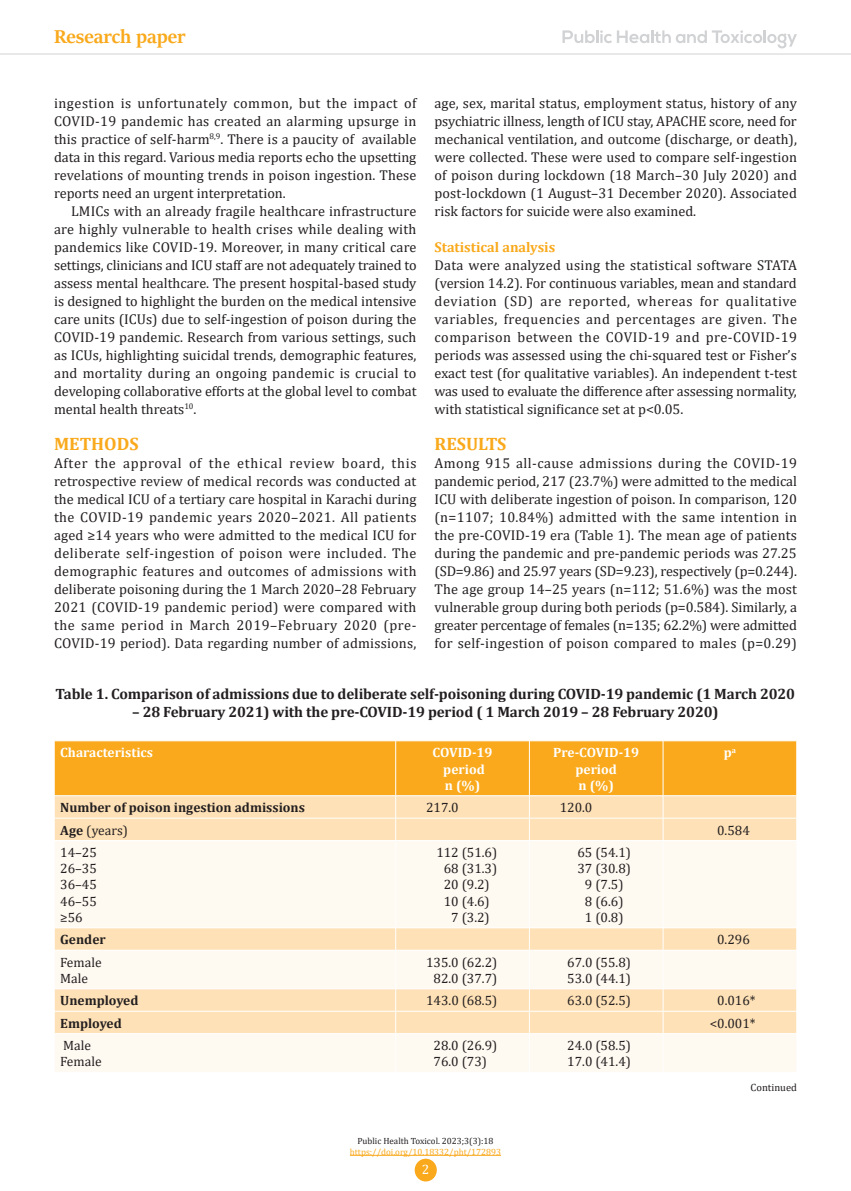
<style>
.page{position:relative;width:851px;height:1191px;background:#fff}
.page>*{position:absolute;margin:0;border:0;box-sizing:border-box;transform-origin:0 0}
.t1{font:700 21px "Sitka Banner";color:#f9a91b}
.t2{font:700 18px "Cambria";color:#f9a91b}
.t3{font:700 15px "Cambria";letter-spacing:-.01em;color:#231f20}
.t4{font:14.25px/18px "Cambria";color:#231f20;text-align:justify}
.t5{font:700 14.25px "Cambria";color:#f9a91b}
.t6{font:13.5px/16.2px "Cambria";color:#231f20}
.t7{font:700 13.5px/16.2px "Cambria";color:#fff;text-align:center}
.t8{font:700 13.5px "Cambria";color:#231f20}
.t9{font:13.5px "Cambria";color:#fff}
.t10{font:10.5px "Cambria";color:#231f20}
.t11{font:9px "Cambria";color:#f9a91b}
.t12{font:9px "Cambria";color:#231f20}
.s1{font-weight:700}
</style>
<div class="page">
<div style="left:414px;top:1158px;width:23px;height:23px;background:#f9a91b;border-radius:50%"></div>
<hr style="left:350px;top:1155px;width:151px;height:1px;background:#f9a91b">
<hr style="left:0;top:54px;width:850px;height:1px;background:#d1d2d4">
<svg style="left:562px;top:30px;width:234px;height:18px"></svg>
<svg style="left:55px;top:841px;width:741px;height:231px;fill:#fef9f1"></svg>
<hr style="left:395px;top:840px;width:1px;height:87px;background:#fff">
<hr style="left:529px;top:840px;width:1px;height:87px;background:#fff">
<hr style="left:662px;top:840px;width:1px;height:87px;background:#fff">
<svg style="left:395px;top:928px;width:1px;height:22px"></svg>
<svg style="left:529px;top:928px;width:1px;height:22px"></svg>
<svg style="left:662px;top:928px;width:1px;height:22px"></svg>
<hr style="left:395px;top:950px;width:1px;height:38px;background:#fff">
<hr style="left:529px;top:950px;width:1px;height:38px;background:#fff">
<hr style="left:662px;top:950px;width:1px;height:38px;background:#fff">
<hr style="left:54px;top:1011px;width:341px;height:1px;background:#fff">
<hr style="left:395px;top:1011px;width:134px;height:1px;background:#fff">
<svg style="left:395px;top:989px;width:1px;height:44px"></svg>
<hr style="left:529px;top:1011px;width:134px;height:1px;background:#fff">
<svg style="left:529px;top:989px;width:1px;height:44px"></svg>
<hr style="left:663px;top:1011px;width:133px;height:1px;background:#fff">
<svg style="left:662px;top:989px;width:1px;height:44px"></svg>
<hr style="left:395px;top:1033px;width:1px;height:39px;background:#fff">
<hr style="left:529px;top:1033px;width:1px;height:39px;background:#fff">
<hr style="left:662px;top:1033px;width:1px;height:39px;background:#fff">
<svg style="left:54px;top:741px;width:743px;height:99px;background:#fbc364"></svg>
<hr style="left:54px;top:927px;width:341px;height:1px;background:#fff">
<svg style="left:54px;top:928px;width:1px;height:22px"></svg>
<hr style="left:395px;top:927px;width:134px;height:1px;background:#fff">
<hr style="left:529px;top:927px;width:134px;height:1px;background:#fff">
<hr style="left:663px;top:927px;width:133px;height:1px;background:#fff">
<svg style="left:796px;top:928px;width:1px;height:22px"></svg>
<hr style="left:54px;top:950px;width:341px;height:1px;background:#fff">
<hr style="left:395px;top:950px;width:134px;height:1px;background:#fff">
<hr style="left:529px;top:950px;width:134px;height:1px;background:#fff">
<hr style="left:663px;top:950px;width:133px;height:1px;background:#fff">
<hr style="left:54px;top:988px;width:341px;height:1px;background:#fff">
<hr style="left:395px;top:988px;width:134px;height:1px;background:#fff">
<hr style="left:529px;top:988px;width:134px;height:1px;background:#fff">
<hr style="left:663px;top:988px;width:133px;height:1px;background:#fff">
<svg style="left:54px;top:989px;width:1px;height:44px"></svg>
<svg style="left:796px;top:989px;width:1px;height:44px"></svg>
<hr style="left:54px;top:1033px;width:341px;height:1px;background:#fff">
<hr style="left:395px;top:1033px;width:134px;height:1px;background:#fff">
<hr style="left:529px;top:1033px;width:134px;height:1px;background:#fff">
<hr style="left:663px;top:1033px;width:133px;height:1px;background:#fff">
<h1 class="t1" style="left:54px;top:22px;width:133px">Research paper</h1>
<p class="t4" style="left:434px;top:94px;width:364px">age, sex, marital status, employment status, history of any psychiatric illness, length of ICU stay, APACHE score, need for mechanical ventilation, and outcome (discharge, or death), were collected. These were used to compare self-ingestion of poison during lockdown (18 March–30 July 2020) and post-lockdown (1 August–31 December 2020). Associated risk factors for suicide were also examined.</p>
<p class="t5" style="left:434px;top:237px;width:122px">Statistical analysis</p>
<p class="t4" style="left:434px;top:256px;width:364px">Data were analyzed using the statistical software STATA (version 14.2). For continuous variables, mean and standard deviation (SD) are reported, whereas for qualitative variables, frequencies and percentages are given. The comparison between the COVID-19 and pre-COVID-19 periods was assessed using the chi-squared test or Fisher’s exact test (for qualitative variables). An independent t-test was used to evaluate the difference after assessing normality, with statistical significance set at p&lt;0.05.</p>
<p class="t2" style="left:434px;top:431px;width:73px">RESULTS</p>
<p class="t4" style="left:434px;top:454px;width:364px">Among 915 all-cause admissions during the COVID-19 pandemic period, 217 (23.7%) were admitted to the medical ICU with deliberate ingestion of poison. In comparison, 120 (n=1107; 10.84%) admitted with the same intention in the pre-COVID-19 era (Table 1). The mean age of patients during the pandemic and pre-pandemic periods was 27.25 (SD=9.86) and 25.97 years (SD=9.23), respectively (p=0.244).<br>The age group 14–25 years (n=112; 51.6%) was the most vulnerable group during both periods (p=0.584). Similarly, a greater percentage of females (n=135; 62.2%) were admitted for self-ingestion of poison compared to males (p=0.29)</p>
<p class="t3" style="left:56px;top:683px;width:741px">Table 1. Comparison of admissions due to deliberate self-poisoning during COVID-19 pandemic (1 March 2020</p>
<p class="t3" style="left:132px;top:701px;width:588px">– 28 February 2021) with the pre-COVID-19 period ( 1 March 2019 – 28 February 2020)</p>
<p class="t7" style="left:60px;top:744px;width:94px">Characteristics</p>
<p class="t7" style="left:432px;top:744px;width:61px">COVID-19 period<br>n (%)</p>
<p class="t7" style="left:553px;top:744px;width:87px">Pre-COVID-19 period<br>n (%)</p>
<p class="t7" style="left:723px;top:744px;width:14px">p<sup>a</sup></p>
<p class="t8" style="left:60px;top:798px;width:246px">Number of poison ingestion admissions</p>
<p class="t6" style="left:426px;top:799px;width:34px">217.0</p>
<p class="t6" style="left:559px;top:799px;width:34px">120.0</p>
<p class="t6" style="left:60px;top:822px;width:69px"><span class="s1">Age</span> (years)</p>
<p class="t6" style="left:717px;top:822px;width:34px">0.584</p>
<p class="t6" style="left:60px;top:844px;width:38px;text-align:justify">14–25<br>26–35<br>36–45<br>46–55 ≥56</p>
<p class="t6" style="left:436px;top:844px;width:62px;text-align:center">112 (51.6)<br>68 (31.3)<br>20 (9.2)<br>10 (4.6)<br>7 (3.2)</p>
<p class="t6" style="left:577px;top:844px;width:55px;text-align:center">65 (54.1)<br>37 (30.8)<br>9 (7.5)<br>8 (6.6)<br>1 (0.8)</p>
<p class="t8" style="left:60px;top:930px;width:47px">Gender</p>
<p class="t6" style="left:717px;top:931px;width:34px">0.296</p>
<p class="t6" style="left:60px;top:954px;width:43px">Female<br>Male</p>
<p class="t6" style="left:426px;top:954px;width:73px;text-align:center">135.0 (62.2)<br>82.0 (37.7)</p>
<p class="t6" style="left:567px;top:954px;width:65px">67.0 (55.8)<br>53.0 (44.1)</p>
<p class="t8" style="left:60px;top:991px;width:80px">Unemployed</p>
<p class="t6" style="left:426px;top:992px;width:73px">143.0 (68.5)</p>
<p class="t6" style="left:567px;top:992px;width:65px">63.0 (52.5)</p>
<p class="t6" style="left:717px;top:992px;width:40px">0.016*</p>
<p class="t8" style="left:60px;top:1013px;width:63px">Employed</p>
<p class="t6" style="left:709px;top:1015px;width:47px">&lt;0.001*</p>
<p class="t6" style="left:60px;top:1037px;width:43px">Male<br>Female</p>
<p class="t6" style="left:433px;top:1037px;width:65px">28.0 (26.9)<br>76.0 (73)</p>
<p class="t6" style="left:567px;top:1037px;width:65px">24.0 (58.5)<br>17.0 (41.4)</p>
<p class="t10" style="left:750px;top:1081px;width:48px">Continued</p>
<p class="t4" style="left:54px;top:94px;width:364px">ingestion is unfortunately common, but the impact of COVID-19 pandemic has created an alarming upsurge in this practice of self-harm<sup>8,9</sup>. There is a paucity of available data in this regard. Various media reports echo the upsetting revelations of mounting trends in poison ingestion. These reports need an urgent interpretation.</p>
<p class="t4" style="left:54px;top:202px;width:364px;text-indent:17px">LMICs with an already fragile healthcare infrastructure are highly vulnerable to health crises while dealing with pandemics like COVID-19. Moreover, in many critical care settings, clinicians and ICU staff are not adequately trained to assess mental healthcare. The present hospital-based study is designed to highlight the burden on the medical intensive care units (ICUs) due to self-ingestion of poison during the COVID-19 pandemic. Research from various settings, such as ICUs, highlighting suicidal trends, demographic features, and mortality during an ongoing pandemic is crucial to developing collaborative efforts at the global level to combat mental health threats<sup>10</sup>.</p>
<p class="t2" style="left:54px;top:431px;width:86px">METHODS</p>
<p class="t4" style="left:54px;top:454px;width:364px">After the approval of the ethical review board, this retrospective review of medical records was conducted at the medical ICU of a tertiary care hospital in Karachi during the COVID-19 pandemic years 2020–2021. All patients aged ≥14 years who were admitted to the medical ICU for deliberate self-ingestion of poison were included. The demographic features and outcomes of admissions with deliberate poisoning during the 1 March 2020–28 February 2021 (COVID-19 pandemic period) were compared with the same period in March 2019–February 2020 (pre-COVID-19 period). Data regarding number of admissions,</p>
<p class="t12" style="left:357px;top:1135px;width:137px">Public Health Toxicol. 2023;3(3):18</p>
<p class="t11" style="left:350px;top:1146px;width:153px">https://doi.org/10.18332/pht/172893</p>
<p class="t9" style="left:421px;top:1161px;width:9px">2</p>
</div>
